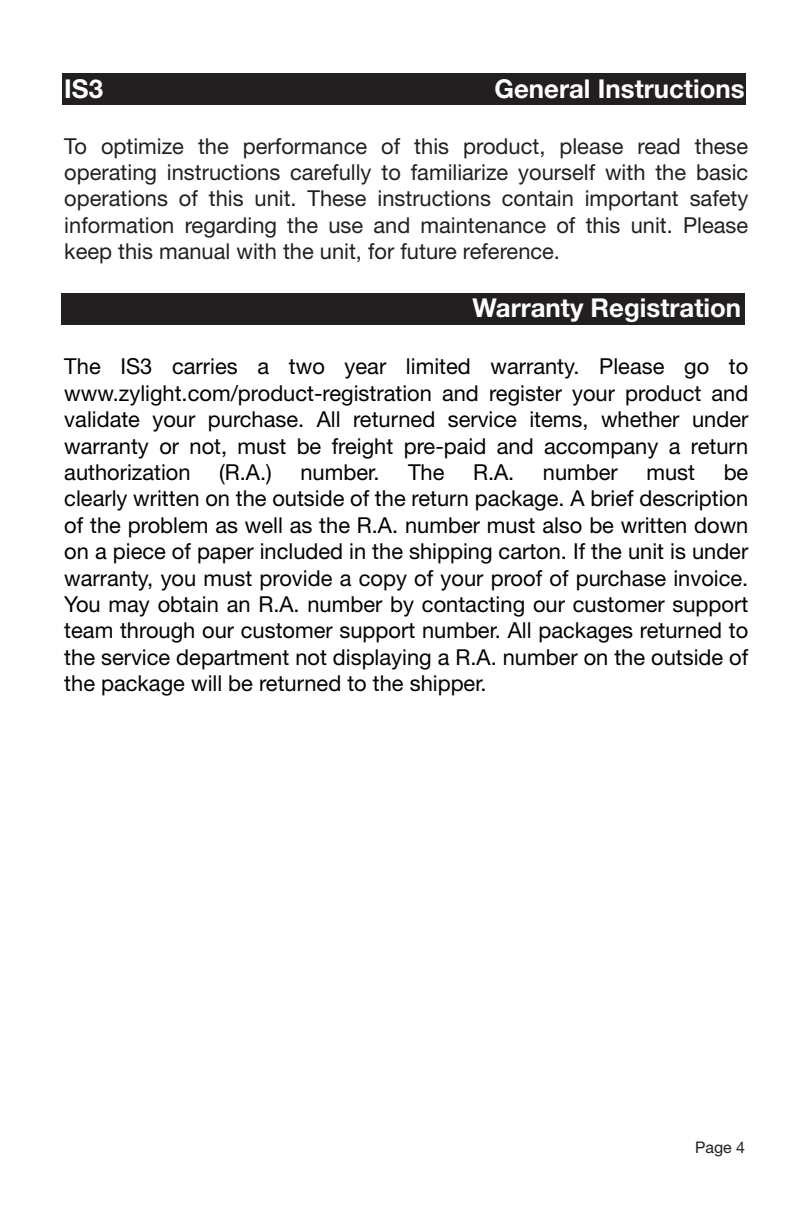
<style>
.page{position:relative;width:792px;height:1224px;background:#fff}
.page>*{position:absolute;margin:0;border:0;box-sizing:border-box;transform-origin:0 0}
.t1{font:700 26px "Helvetica Neue LT Std";color:#fff}
.t2{font:22px/26.4px "Helvetica Neue LT Std";color:#030202;text-align:justify}
.t3{font:22px/26.4px "Helvetica Neue LT Std";color:#231f20;text-align:justify}
.t4{font:16px "Helvetica Neue LT Std";color:#231f20}
</style>
<div class="page">
<div style="left:62px;top:73px;width:684px;height:32px;background:#231f20"></div>
<div style="left:61px;top:293px;width:684px;height:32px;background:#231f20"></div>
<p class="t1" style="left:64px;top:73px;width:40px">IS3</p>
<p class="t1" style="left:495px;top:73px;width:252px">General Instructions</p>
<p class="t3" style="left:64px;top:132px;width:686px">To optimize the performance of this product, please read these operating instructions carefully to familiarize yourself with the basic operations of this unit. These instructions contain important safety information regarding the use and maintenance of this unit. Please keep this manual with the unit, for future reference.</p>
<p class="t1" style="left:472px;top:291px;width:270px">Warranty Registration</p>
<p class="t2" style="left:64px;top:353px;width:686px">The IS3 carries a two year limited warranty. Please go to www.zylight.com/product-registration and register your product and validate your purchase. All returned service items, whether under warranty or not, must be freight pre-paid and accompany a return authorization</p>
<p class="t2" style="left:219px;top:459px;width:54px">(R.A.)</p>
<p class="t2" style="left:300px;top:459px;width:81px">number.</p>
<p class="t2" style="left:408px;top:459px;width:38px">The</p>
<p class="t2" style="left:473px;top:459px;width:43px">R.A.</p>
<p class="t2" style="left:543px;top:459px;width:76px">number</p>
<p class="t2" style="left:646px;top:459px;width:50px">must</p>
<p class="t2" style="left:64px;top:459px;width:686px;text-indent:659px">be clearly written on the outside of the return package. A brief description of the problem as well as the R.A. number must also be written down on a piece of paper included in the shipping carton. If the unit is under warranty, you must provide a copy of your proof of purchase invoice.<br>You may obtain an R.A. number by contacting our customer support team through our customer support number. All packages returned to the service department not displaying a R.A. number on the outside of the package will be returned to the shipper.</p>
<p class="t4" style="left:695px;top:1137px;width:52px">Page 4</p>
</div>
